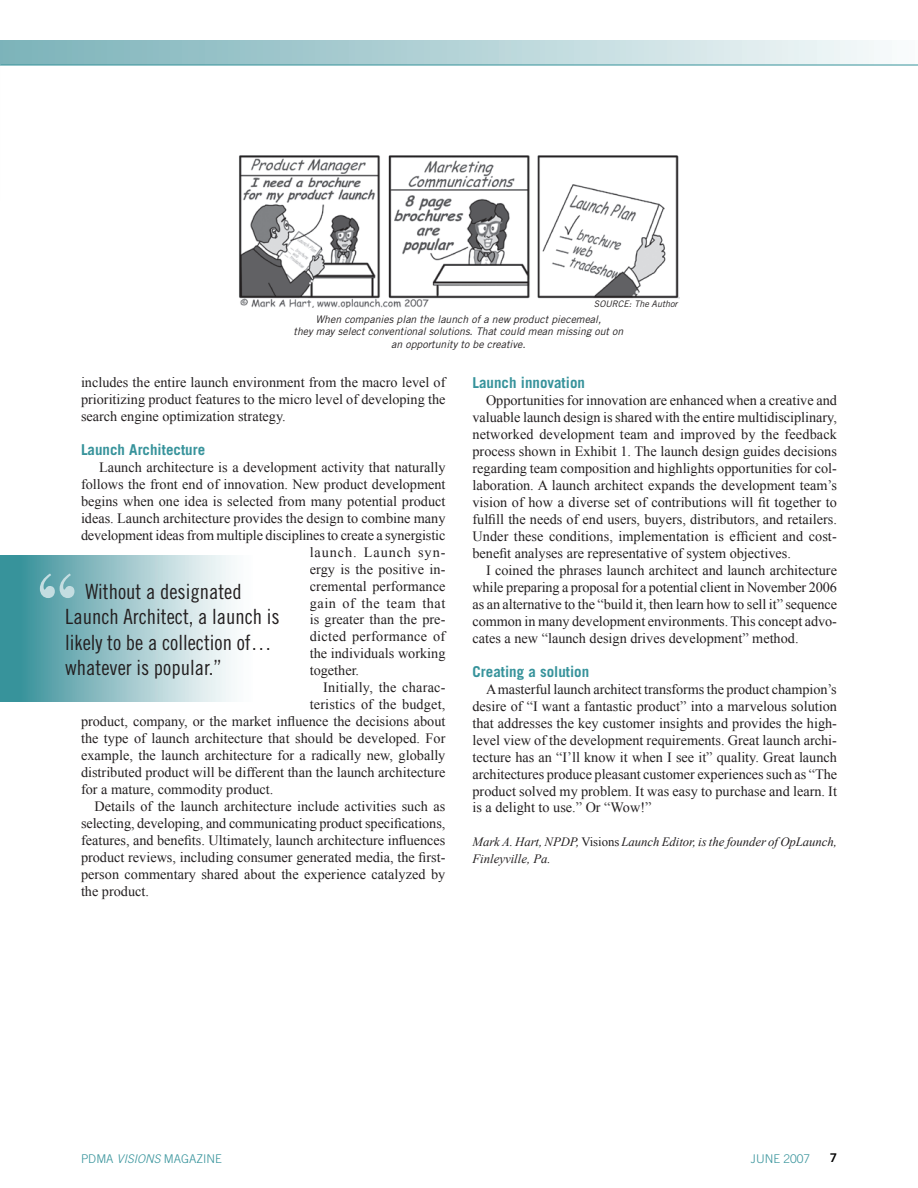
<style>
.page{position:relative;width:918px;height:1188px;background:#fff}
.page>*{position:absolute;margin:0;border:0;box-sizing:border-box;transform-origin:0 0}
.t1{font:700 75.6px "Bodoni BT";color:#c4dde1}
.Pull_Quote_16{font:21px/25.5px "Trade Gothic Cond Eighteen";color:#231f20}
.Subhead{font:700 15px "Trade Gothic";color:#37939b}
.Text_-_Indent{font:14.25px/17px "Times New Roman";color:#231f20;text-align:justify}
.Text_-_Indent-2{font:14.25px "Times New Roman";letter-spacing:.02em;color:#231f20}
.Text_-_Indent-3{font:14.25px "Times New Roman";letter-spacing:.065em;color:#231f20}
.Text_-_Indent-4{font:14.25px "Times New Roman";letter-spacing:.04em;color:#231f20}
.Author_End_Note{font:italic 12.75px/17px "Times New Roman";letter-spacing:-.005em;color:#231f20}
.t2{font:300 12px "Trade Gothic";color:#37939b}
.t3{font:12px "Trade Gothic Bold Two";color:#000}
.Caption_-_below_exhi{font:italic 10.5px/12.6px "Trade Gothic";color:#231f20;text-align:center}
.Source_line_-_exhibi{font:italic 9px "Trade Gothic";color:#231f20}
.s1{font-style:normal}
.s2{font-style:italic}
</style>
<div class="page">
<div style="left:0;top:40px;width:918px;height:24px;background:linear-gradient(to right,#79b0b8,#f6fafa)"></div>
<hr style="left:0;top:65px;width:918px;height:1px;background:#37939b">
<svg style="left:0;top:555px;width:232px;height:147px"></svg>
<img style="left:239px;top:155px;width:440px;height:152px">
<p class="Source_line_-_exhibi" style="left:594px;top:298px;width:85px">SOURCE: The Author</p>
<p class="Caption_-_below_exhi" style="left:294px;top:313px;width:331px">When companies plan the launch of a new product piecemeal,<br>they may select conventional solutions. That could mean missing out on an opportunity to be creative.</p>
<p class="Text_-_Indent" style="left:81px;top:373px;width:366px">includes the entire launch environment from the macro level of prioritizing product features to the micro level of developing the search engine optimization strategy.</p>
<p class="Subhead" style="left:81px;top:440px;width:126px">Launch Architecture</p>
<p class="Text_-_Indent" style="left:99px;top:458px;width:348px">Launch architecture is a development activity that naturally</p>
<p class="Text_-_Indent" style="left:81px;top:475px;width:366px">follows the front end of innovation. New product development</p>
<p class="Text_-_Indent" style="left:81px;top:492px;width:366px">begins when one idea is selected from many potential product</p>
<p class="Text_-_Indent" style="left:81px;top:509px;width:366px">ideas. Launch architecture provides the design to combine many</p>
<p class="Text_-_Indent" style="left:81px;top:526px;width:366px">development ideas from multiple disciplines to create a synergistic</p>
<p class="Text_-_Indent-3" style="left:310px;top:544px;width:137px">launch. Launch syn-</p>
<p class="Text_-_Indent" style="left:310px;top:560px;width:137px">ergy is the positive in-</p>
<p class="Text_-_Indent" style="left:310px;top:577px;width:137px">cremental performance</p>
<p class="Text_-_Indent-4" style="left:310px;top:594px;width:137px">gain of the team that</p>
<p class="Text_-_Indent" style="left:310px;top:611px;width:137px">is greater than the pre-</p>
<p class="Text_-_Indent-2" style="left:310px;top:628px;width:137px">dicted performance of</p>
<p class="Text_-_Indent" style="left:310px;top:645px;width:137px">the individuals working</p>
<p class="Text_-_Indent" style="left:310px;top:662px;width:51px">together.</p>
<p class="Text_-_Indent" style="left:323px;top:679px;width:124px">Initially, the charac-</p>
<p class="Text_-_Indent" style="left:310px;top:696px;width:137px">teristics of the budget,</p>
<p class="Text_-_Indent" style="left:81px;top:713px;width:366px">product, company, or the market influence the decisions about</p>
<p class="Text_-_Indent" style="left:81px;top:730px;width:366px">the type of launch architecture that should be developed. For</p>
<p class="Text_-_Indent" style="left:81px;top:747px;width:366px">example, the launch architecture for a radically new, globally</p>
<p class="Text_-_Indent" style="left:81px;top:764px;width:366px">distributed product will be different than the launch architecture</p>
<p class="Text_-_Indent" style="left:81px;top:781px;width:194px">for a mature, commodity product.</p>
<p class="Text_-_Indent" style="left:81px;top:797px;width:366px;text-indent:14px">Details of the launch architecture include activities such as selecting, developing, and communicating product specifications, features, and benefits. Ultimately, launch architecture influences product reviews, including consumer generated media, the first&shy;person commentary shared about the experience catalyzed by the product.</p>
<p class="t1" style="left:35px;top:552px;width:44px">“</p>
<p class="Pull_Quote_16" style="left:65px;top:578px;width:216px;text-indent:20px">Without a designated<br>Launch Architect, a launch is likely to be a collection of… whatever is popular.”</p>
<p class="Subhead" style="left:472px;top:374px;width:114px">Launch innovation</p>
<p class="Text_-_Indent" style="left:472px;top:392px;width:366px;text-indent:14px">Opportunities for innovation are enhanced when a creative and valuable launch design is shared with the entire multidisciplinary, networked development team and improved by the feedback process shown in Exhibit 1. The launch design guides decisions regarding team composition and highlights opportunities for col&shy;laboration. A launch architect expands the development team’s vision of how a diverse set of contributions will fit together to fulfill the needs of end users, buyers, distributors, and retailers.<br>Under these conditions, implementation is efficient and cost&shy;benefit analyses are representative of system objectives.</p>
<p class="Text_-_Indent" style="left:472px;top:561px;width:366px;text-indent:14px">I coined the phrases launch architect and launch architecture while preparing a proposal for a potential client in November 2006 as an alternative to the “build it, then learn how to sell it” sequence common in many development environments. This concept advo&shy;cates a new “launch design drives development” method.</p>
<p class="Subhead" style="left:472px;top:662px;width:118px">Creating a solution</p>
<p class="Text_-_Indent" style="left:472px;top:680px;width:366px;text-indent:14px">A masterful launch architect transforms the product champion’s desire of “I want a fantastic product” into a marvelous solution that addresses the key customer insights and provides the high&shy;level view of the development requirements. Great launch archi&shy;tecture has an “I’ll know it when I see it” quality. Great launch architectures produce pleasant customer experiences such as “The product solved my problem. It was easy to purchase and learn. It is a delight to use.” Or “Wow!”</p>
<p class="Author_End_Note" style="left:472px;top:833px;width:366px">Mark A. Hart, NPDP, <span class="s1">Visions</span> Launch Editor, is the founder of OpLaunch,<br>Finleyville, Pa.</p>
<p class="t2" style="left:81px;top:1152px;width:134px">PDMA <span class="s2">VISIONS</span> MAGAZINE</p>
<p class="t2" style="left:751px;top:1152px;width:61px">JUNE 2007</p>
<p class="t3" style="left:830px;top:1150px;width:9px">7</p>
</div>
